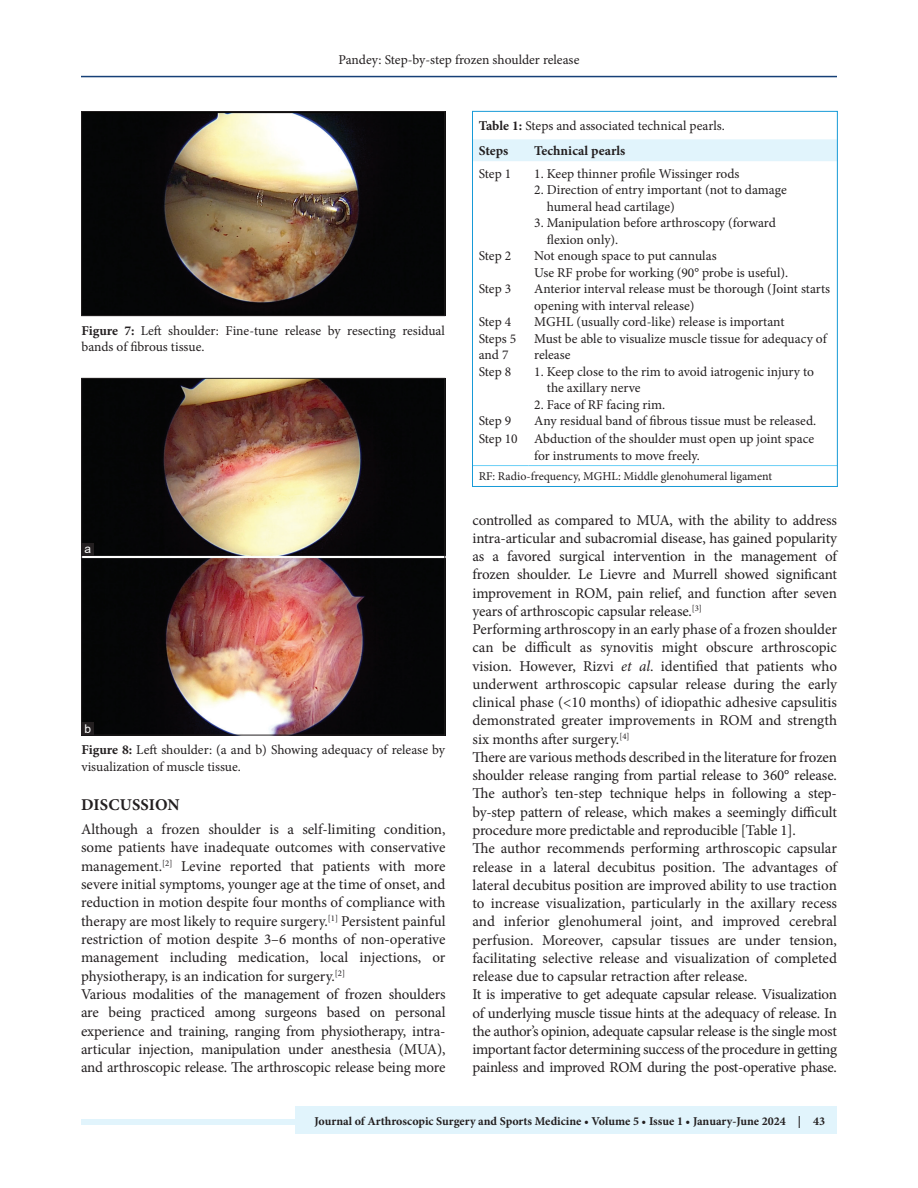
<style>
.page{position:relative;width:918px;height:1188px;background:#fff}
.page>*{position:absolute;margin:0;border:0;box-sizing:border-box;transform-origin:0 0}
.t1{font:700 16.5px "Minion Pro";letter-spacing:.01em;color:#231f20}
.TX{font:15px/18.3px "Minion Pro";letter-spacing:-.01em;color:#231f20;text-align:justify}
.TB{font:13.5px/16.5px "Minion Pro";color:#231f20}
.FGC{font:13.5px/16.5px "Minion Pro";color:#231f20}
.TBL{font:13.5px/16.5px "Minion Pro";letter-spacing:-.005em;color:#231f20}
.TT{font:13.5px "Minion Pro";color:#231f20}
.TCH{font:700 13.5px "Minion Pro";color:#231f20}
.JF{font:700 12px "Minion Pro";color:#231f20}
.TFN{font:12px "Minion Pro";color:#231f20}
.LABEL{font:12px "Arial";color:#fff}
.s1{font-weight:700}
.s2{font-style:italic}
</style>
<div class="page">
<hr style="left:81px;top:76px;width:756px;height:1px;background:#164077">
<div style="left:81px;top:1119px;width:756px;height:6px;background:#e1f4fc"></div>
<div style="left:295px;top:1106px;width:542px;height:28px;background:#e1f4fc"></div>
<div style="left:474px;top:139px;width:362px;height:22px;background:#e1f4fc"></div>
<hr style="left:473px;top:465px;width:55px;height:1px;background:#6bcff6">
<hr style="left:528px;top:465px;width:309px;height:1px;background:#6bcff6">
<div style="left:472px;top:111px;width:366px;height:376px;border:1px solid #179ad7"></div>
<img style="left:83px;top:113px;width:360px;height:201px">
<div style="left:81px;top:111px;width:364px;height:205px;border:1px solid #231f20"></div>
<img style="left:83px;top:380px;width:360px;height:353px">
<div style="left:81px;top:378px;width:364px;height:357px;border:1px solid #231f20"></div>
<div style="left:81px;top:723px;width:13px;height:12px;background:#231f20"></div>
<div style="left:81px;top:543px;width:13px;height:13px;background:#231f20"></div>
<p class="FGC" style="left:339px;top:51px;width:242px">Pandey: Step-by-step frozen shoulder release</p>
<p class="FGC" style="left:81px;top:322px;width:365px"><span class="s1">Figure 7:</span> Left shoulder: Fine-tune release by resecting residual bands of fibrous tissue.</p>
<p class="LABEL" style="left:84px;top:540px;width:8px">a</p>
<p class="LABEL" style="left:84px;top:721px;width:8px">b</p>
<p class="FGC" style="left:81px;top:742px;width:365px"><span class="s1">Figure 8:</span> Left shoulder: (a and b) Showing adequacy of release by visualization of muscle tissue.</p>
<h1 class="t1" style="left:81px;top:793px;width:100px">DISCUSSION</h1>
<p class="TX" style="left:81px;top:820px;width:366px">Although a frozen shoulder is a self-limiting condition, some patients have inadequate outcomes with conservative management.<sup>[2]</sup> Levine reported that patients with more severe initial symptoms, younger age at the time of onset, and reduction in motion despite four months of compliance with therapy are most likely to require surgery.<sup>[1]</sup> Persistent painful restriction of motion despite 3–6 months of non-operative management including medication, local injections, or physiotherapy, is an indication for surgery.<sup>[2]</sup></p>
<p class="TX" style="left:81px;top:985px;width:366px">Various modalities of the management of frozen shoulders are being practiced among surgeons based on personal experience and training, ranging from physiotherapy, intra&shy;articular injection, manipulation under anesthesia (MUA), and arthroscopic release. The arthroscopic release being more</p>
<p class="TT" style="left:479px;top:117px;width:248px"><span class="s1">Table 1:</span> Steps and associated technical pearls.</p>
<p class="TCH" style="left:479px;top:141px;width:31px">Steps</p>
<p class="TCH" style="left:534px;top:141px;width:93px">Technical pearls</p>
<p class="TB" style="left:479px;top:165px;width:34px">Step 1</p>
<p class="TB" style="left:534px;top:165px;width:207px">1. Keep thinner profile Wissinger rods</p>
<p class="TB" style="left:547px;top:182px;width:241px;text-indent:-13px">2. Direction of entry important (not to damage humeral head cartilage)</p>
<p class="TB" style="left:547px;top:215px;width:231px;text-indent:-13px">3. Manipulation before arthroscopy (forward flexion only).</p>
<p class="TB" style="left:479px;top:248px;width:34px">Step 2</p>
<p class="TB" style="left:534px;top:248px;width:184px">Not enough space to put cannulas</p>
<p class="TB" style="left:534px;top:264px;width:256px">Use RF probe for working (90° probe is useful).</p>
<p class="TB" style="left:479px;top:281px;width:34px">Step 3</p>
<p class="TB" style="left:534px;top:281px;width:297px">Anterior interval release must be thorough (Joint starts opening with interval release)</p>
<p class="TB" style="left:479px;top:314px;width:34px">Step 4</p>
<p class="TB" style="left:534px;top:314px;width:252px">MGHL (usually cord-like) release is important</p>
<p class="TB" style="left:479px;top:330px;width:39px">Steps 5 and 7</p>
<p class="TB" style="left:534px;top:330px;width:294px">Must be able to visualize muscle tissue for adequacy of release</p>
<p class="TB" style="left:479px;top:363px;width:34px">Step 8</p>
<p class="TB" style="left:547px;top:363px;width:269px;text-indent:-13px">1. Keep close to the rim to avoid iatrogenic injury to the axillary nerve</p>
<p class="TB" style="left:534px;top:396px;width:133px">2. Face of RF facing rim.</p>
<p class="TB" style="left:479px;top:413px;width:34px">Step 9</p>
<p class="TB" style="left:534px;top:413px;width:283px">Any residual band of fibrous tissue must be released.</p>
<p class="TBL" style="left:479px;top:431px;width:41px">Step 10</p>
<p class="TBL" style="left:534px;top:431px;width:281px">Abduction of the shoulder must open up joint space for instruments to move freely.</p>
<p class="TFN" style="left:479px;top:468px;width:295px">RF: Radio-frequency, MGHL: Middle glenohumeral ligament</p>
<p class="TX" style="left:472px;top:511px;width:366px">controlled as compared to MUA, with the ability to address intra-articular and subacromial disease, has gained popularity as a favored surgical intervention in the management of frozen shoulder. Le Lievre and Murrell showed significant improvement in ROM, pain relief, and function after seven years of arthroscopic capsular release.<sup>[3]</sup></p>
<p class="TX" style="left:472px;top:620px;width:366px">Performing arthroscopy in an early phase of a frozen shoulder can be difficult as synovitis might obscure arthroscopic vision. However, Rizvi <span class="s2">et al</span>. identified that patients who underwent arthroscopic capsular release during the early clinical phase (&lt;10 months) of idiopathic adhesive capsulitis demonstrated greater improvements in ROM and strength six months after surgery.<sup>[4]</sup></p>
<p class="TX" style="left:472px;top:748px;width:366px">There are various methods described in the literature for frozen shoulder release ranging from partial release to 360° release.<br>The author’s ten-step technique helps in following a step&shy;by-step pattern of release, which makes a seemingly difficult procedure more predictable and reproducible [Table 1].</p>
<p class="TX" style="left:472px;top:839px;width:366px">The author recommends performing arthroscopic capsular release in a lateral decubitus position. The advantages of lateral decubitus position are improved ability to use traction to increase visualization, particularly in the axillary recess and inferior glenohumeral joint, and improved cerebral perfusion. Moreover, capsular tissues are under tension, facilitating selective release and visualization of completed release due to capsular retraction after release.</p>
<p class="TX" style="left:472px;top:985px;width:366px">It is imperative to get adequate capsular release. Visualization of underlying muscle tissue hints at the adequacy of release. In the author’s opinion, adequate capsular release is the single most important factor determining success of the procedure in getting painless and improved ROM during the post-operative phase.</p>
<p class="JF" style="left:315px;top:1113px;width:512px">Journal of Arthroscopic Surgery and Sports Medicine • Volume 5 • Issue 1 • January-June 2024 | 43</p>
</div>
